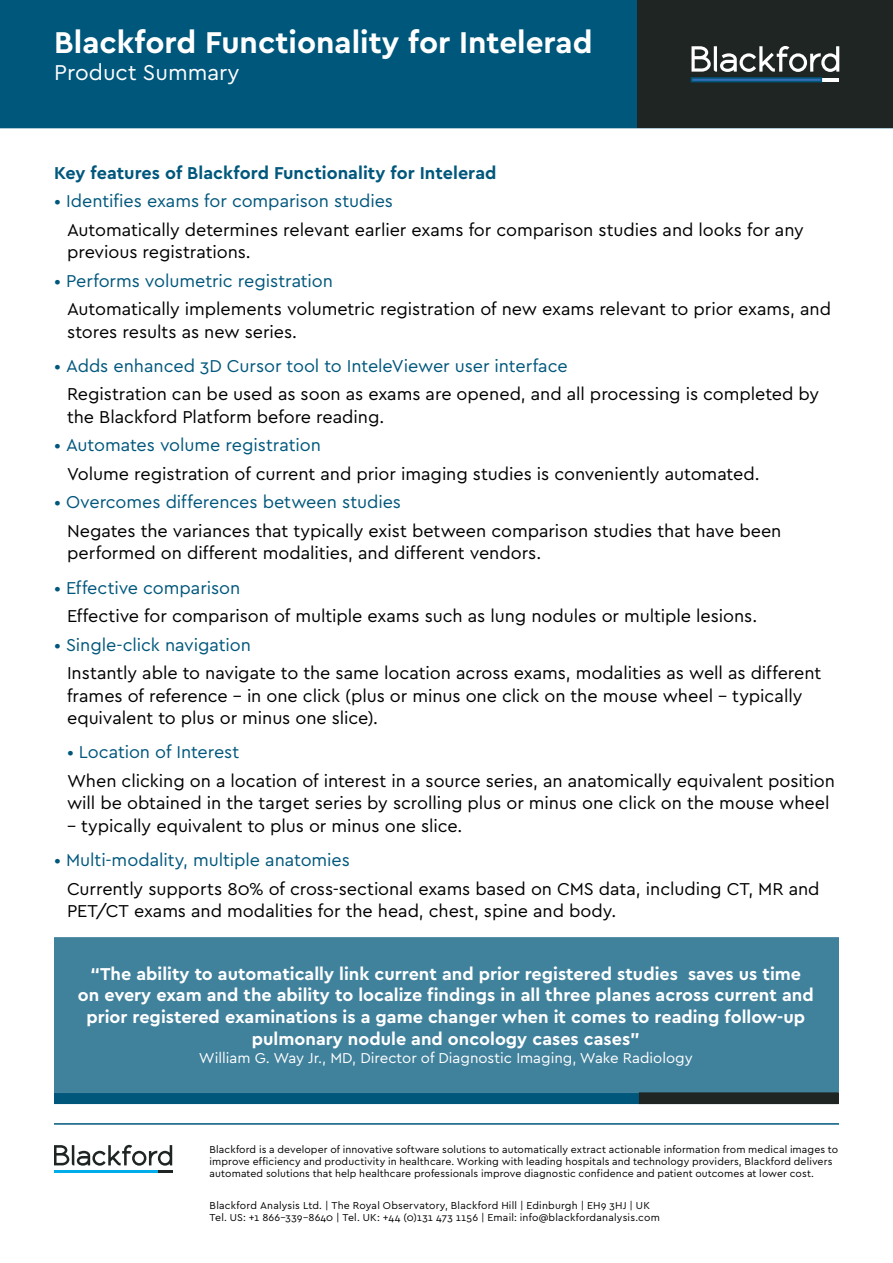
<style>
.page{position:relative;width:893px;height:1263px;background:#fff}
.page>*{position:absolute;margin:0;border:0;box-sizing:border-box;transform-origin:0 0}
.t1{font:700 31.5px "Cera GR";color:#fff}
.t2{font:22.5px "Cera GR";color:#fff}
.t3{font:18px/22.5px "Cera GR";letter-spacing:-.005em;color:#000}
.t4{font:18px "Cera GR";letter-spacing:-.005em;color:#00577c}
.t5{font:700 18px/21.6px "Cera GR";color:#fff;text-align:center}
.t6{font:700 18px "Cera GR";color:#00577c}
.t7{font:15px "Cera GR";color:#fff}
.t8{font:10.5px/12px "Cera GR";letter-spacing:.01em;color:#000}
</style>
<div class="page">
<div style="left:0;top:0;width:638px;height:128px;background:#00577c"></div>
<div style="left:638px;top:0;width:255px;height:128px;background:#1f2522"></div>
<hr style="left:821px;top:78px;width:18px;height:4px;background:#fff">
<svg style="left:691px;top:77px;width:131px;height:5px"></svg>
<svg style="left:691px;top:46px;width:148px;height:26px"></svg>
<hr style="left:54px;top:1123px;width:785px;height:2px;background:#00577c">
<hr style="left:158px;top:1170px;width:14px;height:3px;background:#1f2522">
<hr style="left:54px;top:1170px;width:104px;height:3px;background:#00ade9">
<svg style="left:54px;top:1145px;width:118px;height:21px"></svg>
<div style="left:54px;top:937px;width:785px;height:155px;background:#40819c"></div>
<div style="left:54px;top:1092px;width:784px;height:12px;background:#00577c;border:2px solid #00577c"></div>
<div style="left:639px;top:1092px;width:200px;height:12px;background:#1f2522;border:2px solid #1f2522"></div>
<h1 class="t1" style="left:54px;top:24px;width:540px">Blackford Functionality for Intelerad</h1>
<p class="t2" style="left:54px;top:60px;width:187px">Product Summary</p>
<p class="t6" style="left:54px;top:163px;width:444px">Key features of Blackford Functionality for Intelerad</p>
<p class="t4" style="left:54px;top:191px;width:340px">• Identifies exams for comparison studies</p>
<p class="t3" style="left:67px;top:218px;width:738px">Automatically determines relevant earlier exams for comparison studies and looks for any previous registrations.</p>
<p class="t4" style="left:54px;top:270px;width:280px">• Performs volumetric registration</p>
<p class="t3" style="left:67px;top:298px;width:765px">Automatically implements volumetric registration of new exams relevant to prior exams, and stores results as new series.</p>
<p class="t4" style="left:54px;top:356px;width:515px">• Adds enhanced 3D Cursor tool to InteleViewer user interface</p>
<p class="t3" style="left:67px;top:383px;width:754px">Registration can be used as soon as exams are opened, and all processing is completed by the Blackford Platform before reading.</p>
<p class="t4" style="left:54px;top:435px;width:268px">• Automates volume registration</p>
<p class="t3" style="left:67px;top:463px;width:694px">Volume registration of current and prior imaging studies is conveniently automated.</p>
<p class="t4" style="left:54px;top:492px;width:348px">• Overcomes differences between studies</p>
<p class="t3" style="left:67px;top:520px;width:716px">Negates the variances that typically exist between comparison studies that have been performed on different modalities, and different vendors.</p>
<p class="t4" style="left:54px;top:577px;width:188px">• Effective comparison</p>
<p class="t3" style="left:67px;top:605px;width:692px">Effective for comparison of multiple exams such as lung nodules or multiple lesions.</p>
<p class="t4" style="left:54px;top:634px;width:198px">• Single-click navigation</p>
<p class="t3" style="left:67px;top:662px;width:756px">Instantly able to navigate to the same location across exams, modalities as well as different frames of reference – in one click (plus or minus one click on the mouse wheel – typically equivalent to plus or minus one slice).</p>
<p class="t4" style="left:67px;top:742px;width:174px">• Location of Interest</p>
<p class="t3" style="left:67px;top:770px;width:769px">When clicking on a location of interest in a source series, an anatomically equivalent position will be obtained in the target series by scrolling plus or minus one click on the mouse wheel</p>
<p class="t3" style="left:67px;top:815px;width:397px">– typically equivalent to plus or minus one slice.</p>
<p class="t4" style="left:54px;top:850px;width:297px">• Multi-modality, multiple anatomies</p>
<p class="t3" style="left:67px;top:878px;width:754px">Currently supports 80% of cross-sectional exams based on CMS data, including CT, MR and<br>PET/CT exams and modalities for the head, chest, spine and body.</p>
<p class="t5" style="left:78px;top:963px;width:737px">“The ability to automatically link current and prior registered studies saves us time on every exam and the ability to localize findings in all three planes across current and prior registered examinations is a game changer when it comes to reading follow-up pulmonary nodule and oncology cases cases”</p>
<p class="t7" style="left:199px;top:1049px;width:496px">William G. Way Jr., MD, Director of Diagnostic Imaging, Wake Radiology</p>
<p class="t8" style="left:210px;top:1144px;width:630px">Blackford is a developer of innovative software solutions to automatically extract actionable information from medical images to improve efficiency and productivity in healthcare. Working with leading hospitals and technology providers, Blackford delivers automated solutions that help healthcare professionals improve diagnostic confidence and patient outcomes at lower cost.</p>
<p class="t8" style="left:210px;top:1199px;width:452px">Blackford Analysis Ltd. | The Royal Observatory, Blackford Hill | Edinburgh | EH9 3HJ | UK<br>Tel. US: +1 866-339-8640 | Tel. UK: +44 (0)131 473 1156 | Email: info@blackfordanalysis.com</p>
</div>
